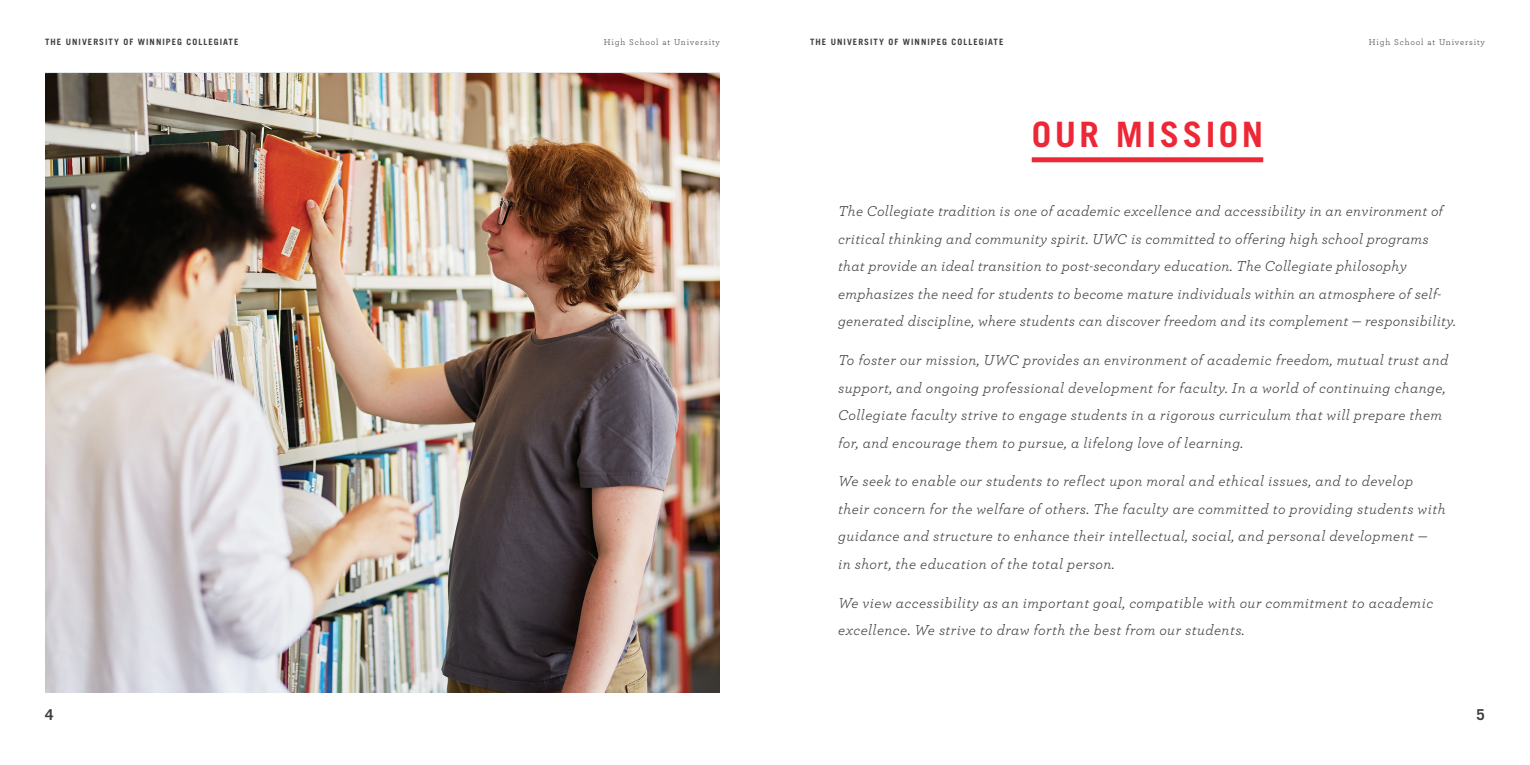
<style>
.page{position:relative;width:1530px;height:765px;background:#fff}
.page>*{position:absolute;margin:0;border:0;box-sizing:border-box;transform-origin:0 0}
.t1{font:700 35px "Trade Gothic LT Std";letter-spacing:.1em;color:#ed2736}
.t2{font:italic 15px/27.5px "Archer";letter-spacing:.03em;color:#3e3e3f}
.t3{font:700 15px "Trade Gothic LT Std";color:#3e3e3f}
.t4{font:700 8.75px "Trade Gothic LT Std";letter-spacing:.12em;color:#3e3e3f}
.t5{font:8.75px "Archer";letter-spacing:.1em;color:#3e3e3f}
</style>
<div class="page">
<img style="left:45px;top:73px;width:675px;height:619px">
<div style="left:1032px;top:157px;width:231px;height:5px;background:#ed2736"></div>
<p class="t5" style="left:604px;top:36px;width:118px">High School at University</p>
<p class="t4" style="left:810px;top:36px;width:195px">THE UNIVERSITY OF WINNIPEG COLLEGIATE</p>
<p class="t4" style="left:45px;top:36px;width:195px">THE UNIVERSITY OF WINNIPEG COLLEGIATE</p>
<p class="t5" style="left:1369px;top:36px;width:118px">High School at University</p>
<h1 class="t1" style="left:1032px;top:113px;width:233px">OUR MISSION</h1>
<p class="t2" style="left:838px;top:197px;width:619px">The Collegiate tradition is one of academic excellence and accessibility in an environment of critical thinking and community spirit. UWC is committed to offering high school programs that provide an ideal transition to post-secondary education. The Collegiate philosophy emphasizes the need for students to become mature individuals within an atmosphere of self&shy;generated discipline, where students can discover freedom and its complement — responsibility.</p>
<p class="t2" style="left:838px;top:346px;width:612px">To foster our mission, UWC provides an environment of academic freedom, mutual trust and support, and ongoing professional development for faculty. In a world of continuing change, Collegiate faculty strive to engage students in a rigorous curriculum that will prepare them for, and encourage them to pursue, a lifelong love of learning.</p>
<p class="t2" style="left:838px;top:467px;width:609px">We seek to enable our students to reflect upon moral and ethical issues, and to develop their concern for the welfare of others. The faculty are committed to providing students with guidance and structure to enhance their intellectual, social, and personal development —<br>in short, the education of the total person.</p>
<p class="t2" style="left:838px;top:588px;width:597px">We view accessibility as an important goal, compatible with our commitment to academic excellence. We strive to draw forth the best from our students.</p>
<p class="t3" style="left:45px;top:705px;width:10px">4</p>
<p class="t3" style="left:1477px;top:706px;width:10px">5</p>
</div>
